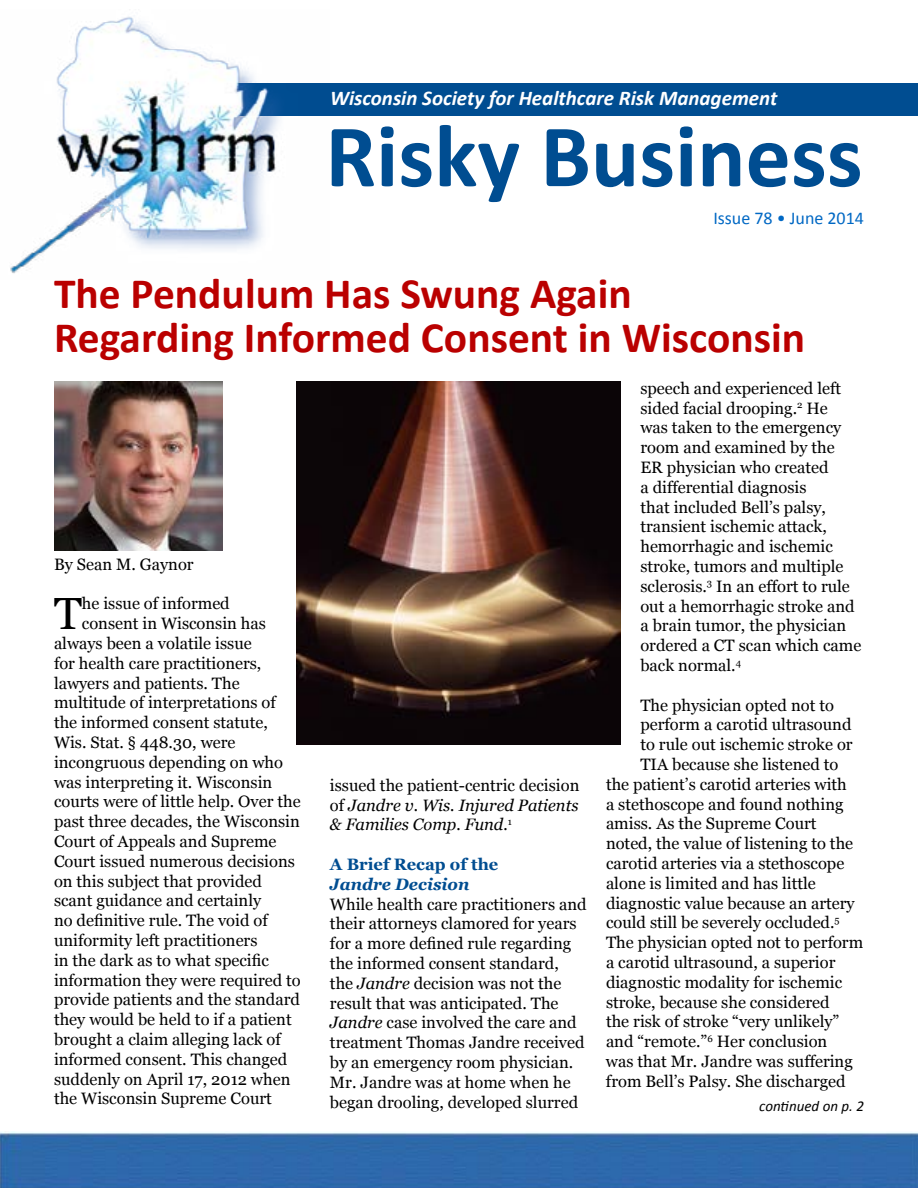
<style>
.page{position:relative;width:918px;height:1188px;background:#fff}
.page>*{position:absolute;margin:0;border:0;box-sizing:border-box;transform-origin:0 0}
.t1{font:700 90px "Calibri";color:#004d91}
.t2{font:45.15px "Georgia";color:#000}
.t3{font:700 43.5px/43.5px "Calibri";color:#ba0000}
.t4{font:italic 700 21px "Calibri";color:#fff}
.t5{font:18px "Calibri";color:#0068c4}
.t6{font:16.5px/19.8px "Georgia";color:#000}
.t7{font:italic 16.5px/19.8px "Georgia";color:#000;text-align:justify}
.t8{font:700 16.5px "Georgia";color:#004d91}
.t9{font:italic 700 16.5px "Georgia";color:#004d91}
.t10{font:italic 15px "Calibri";color:#000}
.s1{font-style:normal}
.s2{font-style:italic}
</style>
<div class="page">
<div style="left:79px;top:83px;width:839px;height:33px;background:#004d91"></div>
<img style="left:10px;top:16px;width:271px;height:258px">
<img style="left:0;top:1132px;width:918px;height:56px">
<img style="left:296px;top:381px;width:324px;height:363px">
<img style="left:54px;top:381px;width:169px;height:169px">
<p class="t4" style="left:330px;top:85px;width:449px">Wisconsin Society for Healthcare Risk Management</p>
<h1 class="t1" style="left:326px;top:99px;width:539px">Risky Business</h1>
<p class="t5" style="left:713px;top:206px;width:152px">Issue 78 • June 2014</p>
<h3 class="t3" style="left:54px;top:272px;width:753px">The Pendulum Has Swung Again<br>Regarding Informed Consent in Wisconsin</h3>
<p class="t6" style="left:54px;top:555px;width:141px">By Sean M. Gaynor</p>
<h2 class="t2" style="left:54px;top:586px;width:29px">T</h2>
<p class="t6" style="left:82px;top:594px;width:149px">he issue of informed</p>
<p class="t6" style="left:82px;top:614px;width:186px">consent in Wisconsin has</p>
<p class="t6" style="left:54px;top:634px;width:199px">always been a volatile issue</p>
<p class="t6" style="left:54px;top:654px;width:209px">for health care practitioners,</p>
<p class="t6" style="left:54px;top:673px;width:187px">lawyers and patients. The</p>
<p class="t6" style="left:54px;top:693px;width:223px">multitude of interpretations of</p>
<p class="t6" style="left:54px;top:713px;width:215px">the informed consent statute,</p>
<p class="t6" style="left:54px;top:733px;width:183px">Wis. Stat. § 448.30, were</p>
<p class="t6" style="left:54px;top:753px;width:231px">incongruous depending on who</p>
<p class="t6" style="left:54px;top:772px;width:220px">was interpreting it. Wisconsin</p>
<p class="t6" style="left:54px;top:792px;width:248px">courts were of little help. Over the</p>
<p class="t6" style="left:54px;top:812px;width:247px">past three decades, the Wisconsin</p>
<p class="t6" style="left:54px;top:832px;width:224px">Court of Appeals and Supreme</p>
<p class="t6" style="left:54px;top:852px;width:242px">Court issued numerous decisions</p>
<p class="t6" style="left:54px;top:871px;width:209px">on this subject that provided</p>
<p class="t6" style="left:54px;top:891px;width:209px">scant guidance and certainly</p>
<p class="t6" style="left:54px;top:911px;width:215px">no definitive rule. The void of</p>
<p class="t6" style="left:54px;top:931px;width:205px">uniformity left practitioners</p>
<p class="t6" style="left:54px;top:951px;width:216px">in the dark as to what specific</p>
<p class="t6" style="left:54px;top:970px;width:248px">information they were required to</p>
<p class="t6" style="left:54px;top:990px;width:247px">provide patients and the standard</p>
<p class="t6" style="left:54px;top:1010px;width:239px">they would be held to if a patient</p>
<p class="t6" style="left:54px;top:1030px;width:228px">brought a claim alleging lack of</p>
<p class="t6" style="left:54px;top:1050px;width:235px">informed consent. This changed</p>
<p class="t6" style="left:54px;top:1069px;width:238px">suddenly on April 17, 2012 when</p>
<p class="t6" style="left:54px;top:1089px;width:219px">the Wisconsin Supreme Court</p>
<p class="t7" style="left:330px;top:775px;width:251px"><span class="s1">issued the patient-centric decision of</span> Jandre v. Wis. Injured Patients &amp; Families Comp. Fund.<sup>1</sup></p>
<p class="t8" style="left:330px;top:854px;width:170px">A Brief Recap of the</p>
<p class="t9" style="left:330px;top:873px;width:141px">Jandre Decision</p>
<p class="t6" style="left:330px;top:894px;width:258px">While health care practitioners and their attorneys clamored for years for a more defined rule regarding the informed consent standard,<br>the <span class="s2">Jandre</span> decision was not the result that was anticipated. The <span class="s2">Jandre</span> case involved the care and treatment Thomas Jandre received by an emergency room physician.<br>Mr. Jandre was at home when he began drooling, developed slurred</p>
<p class="t6" style="left:640px;top:379px;width:223px">speech and experienced left sided facial drooping.<sup>2</sup> He<br>was taken to the emergency room and examined by the<br>ER physician who created<br>a differential diagnosis<br>that included Bell’s palsy, transient ischemic attack, hemorrhagic and ischemic stroke, tumors and multiple sclerosis.<sup>3</sup> In an effort to rule out a hemorrhagic stroke and a brain tumor, the physician ordered a CT scan which came back normal.<sup>4</sup></p>
<p class="t6" style="left:640px;top:695px;width:195px">The physician opted not to</p>
<p class="t6" style="left:640px;top:715px;width:213px">perform a carotid ultrasound</p>
<p class="t6" style="left:640px;top:735px;width:214px">to rule out ischemic stroke or</p>
<p class="t6" style="left:640px;top:755px;width:200px">TIA because she listened to</p>
<p class="t6" style="left:606px;top:775px;width:242px">the patient’s carotid arteries with</p>
<p class="t6" style="left:606px;top:794px;width:239px">a stethoscope and found nothing</p>
<p class="t6" style="left:606px;top:814px;width:212px">amiss. As the Supreme Court</p>
<p class="t6" style="left:606px;top:834px;width:249px">noted, the value of listening to the</p>
<p class="t6" style="left:606px;top:854px;width:240px">carotid arteries via a stethoscope</p>
<p class="t6" style="left:606px;top:874px;width:211px">alone is limited and has little</p>
<p class="t6" style="left:606px;top:893px;width:250px">diagnostic value because an artery</p>
<p class="t6" style="left:606px;top:913px;width:235px">could still be severely occluded.<sup>5</sup></p>
<p class="t6" style="left:606px;top:933px;width:259px">The physician opted not to perform</p>
<p class="t6" style="left:606px;top:953px;width:231px">a carotid ultrasound, a superior</p>
<p class="t6" style="left:606px;top:973px;width:238px">diagnostic modality for ischemic</p>
<p class="t6" style="left:606px;top:992px;width:225px">stroke, because she considered</p>
<p class="t6" style="left:606px;top:1012px;width:235px">the risk of stroke “very unlikely”</p>
<p class="t6" style="left:606px;top:1032px;width:223px">and “remote.”<sup>6</sup> Her conclusion</p>
<p class="t6" style="left:606px;top:1052px;width:248px">was that Mr. Jandre was suffering</p>
<p class="t6" style="left:606px;top:1072px;width:241px">from Bell’s Palsy. She discharged</p>
<p class="t10" style="left:759px;top:1095px;width:106px">continued on p. 2</p>
</div>
